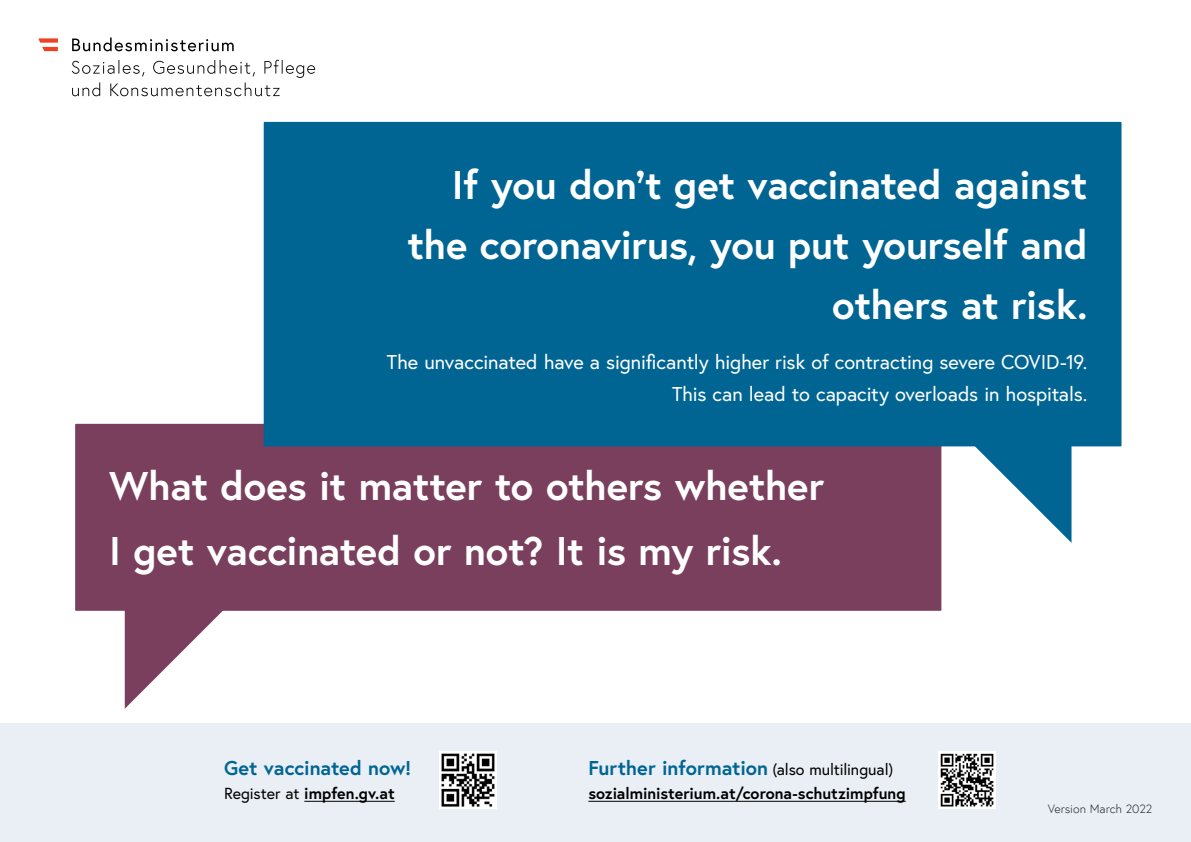
<style>
.page{position:relative;width:1191px;height:842px;background:#fff}
.page>*{position:absolute;margin:0;border:0;box-sizing:border-box;transform-origin:0 0}
.Infobox_p_Infobox_letzter_Absatz{font:700 40px/60px "Europa Austria";letter-spacing:-.01em;color:#fff}
.Infobox_p_Infobox_letzter_Absatz-2{font:20px/32.5px "Europa Austria";letter-spacing:-.005em;color:#fff;text-align:right}
.A3_V_h3{font:700 20px "Europa Austria";letter-spacing:-.005em;color:#006593}
.A3_V_p{font:700 16px "Europa Austria";color:#000}
.A3_V_p_Link{font:300 12px "Europa Austria";letter-spacing:-.005em;color:#000}
.s1{font-weight:400}
.s2{font-weight:400;font-size:16px;color:#000}
</style>
<div class="page">
<div style="left:0;top:723px;width:1191px;height:119px;background:#eaeff5"></div>
<hr style="left:588px;top:801px;width:317px;height:1px;background:#000">
<hr style="left:304px;top:801px;width:91px;height:1px;background:#000">
<img style="left:439px;top:752px;width:57px;height:57px">
<img style="left:938px;top:752px;width:57px;height:57px">
<div style="left:75px;top:424px;width:866px;height:187px;background:#793f5d"></div>
<div style="left:264px;top:122px;width:857px;height:324px;background:#006593"></div>
<svg style="left:968px;top:446px;width:103px;height:97px"></svg>
<svg style="left:125px;top:610px;width:103px;height:99px"></svg>
<svg style="left:72px;top:60px;width:243px;height:36px"></svg>
<svg style="left:72px;top:38px;width:162px;height:13px"></svg>
<svg style="left:38px;top:38px;width:20px;height:13px"></svg>
<p class="Infobox_p_Infobox_letzter_Absatz" style="left:407px;top:153px;width:681px;text-align:right">If you don’t get vaccinated against the coronavirus, you put yourself and others at risk.</p>
<p class="Infobox_p_Infobox_letzter_Absatz-2" style="left:387px;top:345px;width:702px">The unvaccinated have a significantly higher risk of contracting severe COVID-19.<br>This can lead to capacity overloads in hospitals.</p>
<p class="Infobox_p_Infobox_letzter_Absatz" style="left:109px;top:453px;width:716px;line-height:65px">What does it matter to others whether<br>I get vaccinated or not? It is my risk.</p>
<p class="A3_V_h3" style="left:224px;top:754px;width:189px">Get vaccinated now!</p>
<p class="A3_V_p" style="left:224px;top:783px;width:172px"><span class="s1">Register at</span> impfen.gv.at</p>
<p class="A3_V_h3" style="left:588px;top:754px;width:306px">Further information <span class="s2">(also multilingual)</span></p>
<p class="A3_V_p" style="left:588px;top:783px;width:319px">sozialministerium.at/corona-schutzimpfung</p>
<p class="A3_V_p_Link" style="left:1047px;top:801px;width:106px">Version March 2022</p>
</div>
